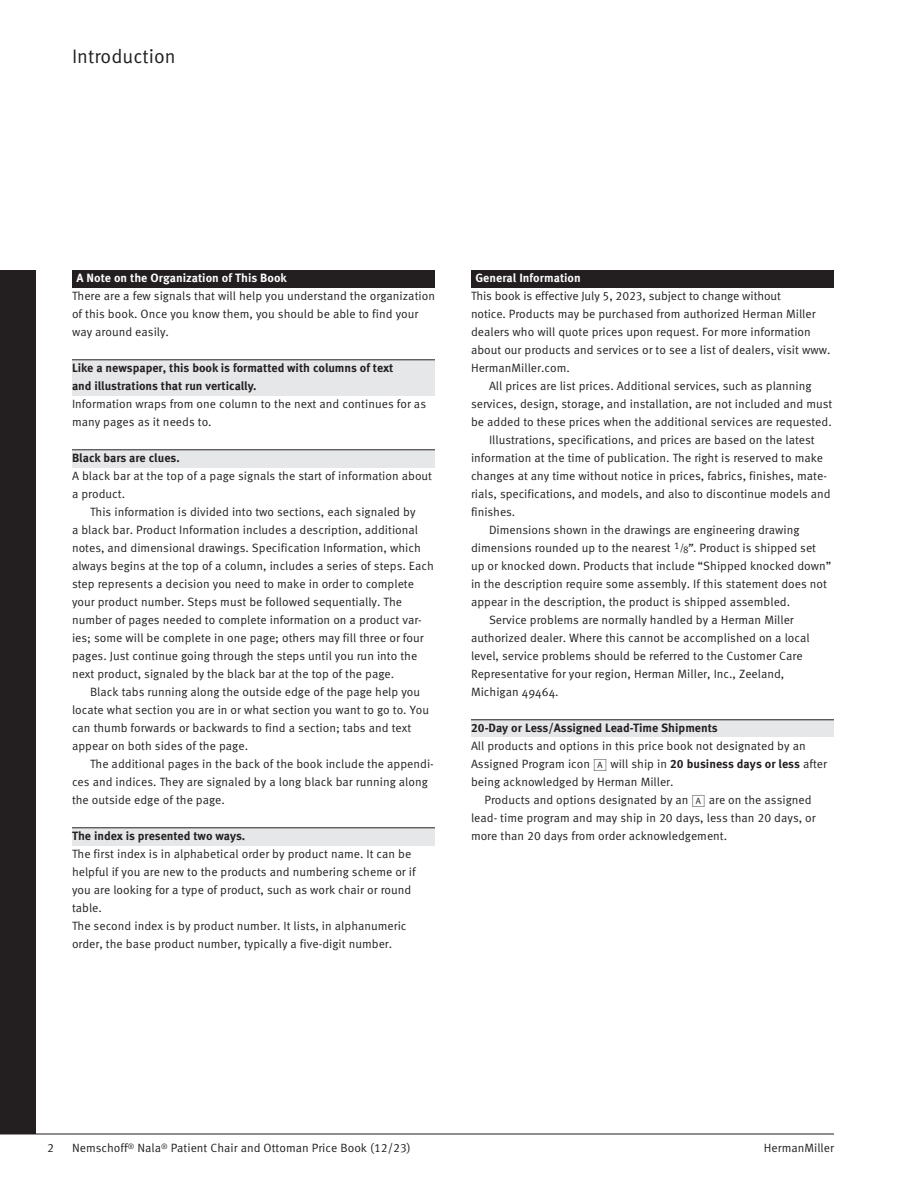
<style>
.page{position:relative;width:918px;height:1188px;background:#fff}
.page>*{position:absolute;margin:0;border:0;box-sizing:border-box;transform-origin:0 0}
.IntroPageHeading{font:19.5px "Meta OT Norm";color:#231f20}
.text-plain{font:12px/18px "Meta OT Norm";color:#231f20}
.IntroSectionHeaderLine{font:700 12px/18px "Meta OT";color:#231f20}
.FooterVerso{font:12px "Meta OT Norm";color:#231f20}
.t1{font:700 12px "Meta OT";color:#fff}
.s1{font-size:9.75px}
.s2{font-family:"Meta OT Norm Ita"}
.s3{font-family:"HM Ship Dates"}
.s4{font-family:"Meta OT";font-weight:700}
</style>
<div class="page">
<div style="left:471px;top:719px;width:363px;height:18px;background:#e6e7e9"></div>
<div style="left:0;top:270px;width:36px;height:864px;background:#231f20"></div>
<hr style="left:0;top:1134px;width:834px;height:1px;background:#231f20">
<div style="left:471px;top:270px;width:363px;height:18px;background:#231f20"></div>
<hr style="left:471px;top:719px;width:363px;height:1px;background:#231f20">
<div style="left:72px;top:270px;width:363px;height:18px;background:#231f20"></div>
<div style="left:72px;top:360px;width:363px;height:36px;background:#e6e7e9"></div>
<div style="left:72px;top:450px;width:363px;height:18px;background:#e6e7e9"></div>
<div style="left:72px;top:828px;width:363px;height:18px;background:#e6e7e9"></div>
<hr style="left:72px;top:359px;width:363px;height:1px;background:#231f20">
<hr style="left:72px;top:449px;width:363px;height:1px;background:#231f20">
<hr style="left:72px;top:827px;width:363px;height:1px;background:#231f20">
<p class="IntroPageHeading" style="left:72px;top:45px;width:105px">Introduction</p>
<p class="t1" style="left:76px;top:270px;width:212px">A Note on the Organization of This Book</p>
<p class="text-plain" style="left:72px;top:287px;width:365px">There are a few signals that will help you understand the organization of this book. Once you know them, you should be able to find your way around easily.</p>
<p class="IntroSectionHeaderLine" style="left:72px;top:359px;width:323px">Like a newspaper, this book is formatted with columns of text and illustrations that run vertically.</p>
<p class="text-plain" style="left:72px;top:395px;width:356px">Information wraps from one column to the next and continues for as many pages as it needs to.</p>
<p class="IntroSectionHeaderLine" style="left:72px;top:449px;width:109px">Black bars are clues.</p>
<p class="text-plain" style="left:72px;top:467px;width:362px">A black bar at the top of a page signals the start of information about a product.</p>
<p class="text-plain" style="left:72px;top:503px;width:363px;text-indent:18px">This information is divided into two sections, each signaled by<br>a black bar. Product Information includes a description, additional notes, and dimensional drawings. Specification Information, which always begins at the top of a column, includes a series of steps. Each step represents a decision you need to make in order to complete your product number. Steps must be followed sequentially. The number of pages needed to complete information on a product var&shy;ies; some will be complete in one page; others may fill three or four pages. Just continue going through the steps until you run into the next product, signaled by the black bar at the top of the page.</p>
<p class="text-plain" style="left:72px;top:683px;width:359px;text-indent:18px">Black tabs running along the outside edge of the page help you locate what section you are in or what section you want to go to. You can thumb forwards or backwards to find a section; tabs and text appear on both sides of the page.</p>
<p class="text-plain" style="left:72px;top:755px;width:363px;text-indent:18px">The additional pages in the back of the book include the appendi&shy;ces and indices. They are signaled by a long black bar running along the outside edge of the page.</p>
<p class="IntroSectionHeaderLine" style="left:72px;top:827px;width:175px">The index is presented two ways.</p>
<p class="text-plain" style="left:72px;top:845px;width:345px">The first index is in alphabetical order by product name. It can be helpful if you are new to the products and numbering scheme or if you are looking for a type of product, such as work chair or round table.</p>
<p class="text-plain" style="left:72px;top:917px;width:336px">The second index is by product number. It lists, in alphanumeric order, the base product number, typically a five-digit number.</p>
<p class="t1" style="left:476px;top:270px;width:107px">General Information</p>
<p class="text-plain" style="left:471px;top:287px;width:361px">This book is effective July 5, 2023, subject to change without<br>notice. Products may be purchased from authorized Herman Miller dealers who will quote prices upon request. For more information about our products and services or to see a list of dealers, visit www.<br>HermanMiller.com.</p>
<p class="text-plain" style="left:471px;top:377px;width:363px;text-align:center">All prices are list prices. Additional services, such as planning services, design, storage, and installation, are not included and must be added to these prices when the additional services are requested.</p>
<p class="text-plain" style="left:471px;top:431px;width:361px;text-indent:18px">Illustrations, specifications, and prices are based on the latest information at the time of publication. The right is reserved to make changes at any time without notice in prices, fabrics, finishes, mate&shy;rials, specifications, and models, and also to discontinue models and finishes.</p>
<p class="text-plain" style="left:471px;top:521px;width:362px;text-indent:18px">Dimensions shown in the drawings are engineering drawing dimensions rounded up to the nearest <sup>1</sup><span class="s1">/</span><sub>8</sub><span class="s2">”</span>. Product is shipped set up or knocked down. Products that include “Shipped knocked down” in the description require some assembly. If this statement does not appear in the description, the product is shipped assembled.</p>
<p class="text-plain" style="left:471px;top:611px;width:340px;text-indent:18px">Service problems are normally handled by a Herman Miller authorized dealer. Where this cannot be accomplished on a local level, service problems should be referred to the Customer Care Representative for your region, Herman Miller, Inc., Zeeland, Michigan 49464.</p>
<p class="IntroSectionHeaderLine" style="left:471px;top:719px;width:248px">20-Day or Less/Assigned Lead-Time Shipments</p>
<p class="text-plain" style="left:471px;top:737px;width:358px">All products and options in this price book not designated by an<br>Assigned Program icon <span class="s3">A</span> will ship in <span class="s4">20 business days or less</span> after being acknowledged by Herman Miller.</p>
<p class="text-plain" style="left:471px;top:791px;width:346px;text-indent:14px">Products and options designated by an <span class="s3">A</span> are on the assigned lead- time program and may ship in 20 days, less than 20 days, or more than 20 days from order acknowledgement.</p>
<p class="FooterVerso" style="left:47px;top:1141px;width:8px">2</p>
<p class="FooterVerso" style="left:72px;top:1141px;width:340px">Nemschoff<sup>®</sup> Nala<sup>®</sup> Patient Chair and Ottoman Price Book (12/23)</p>
<p class="FooterVerso" style="left:764px;top:1141px;width:72px">HermanMiller</p>
</div>
